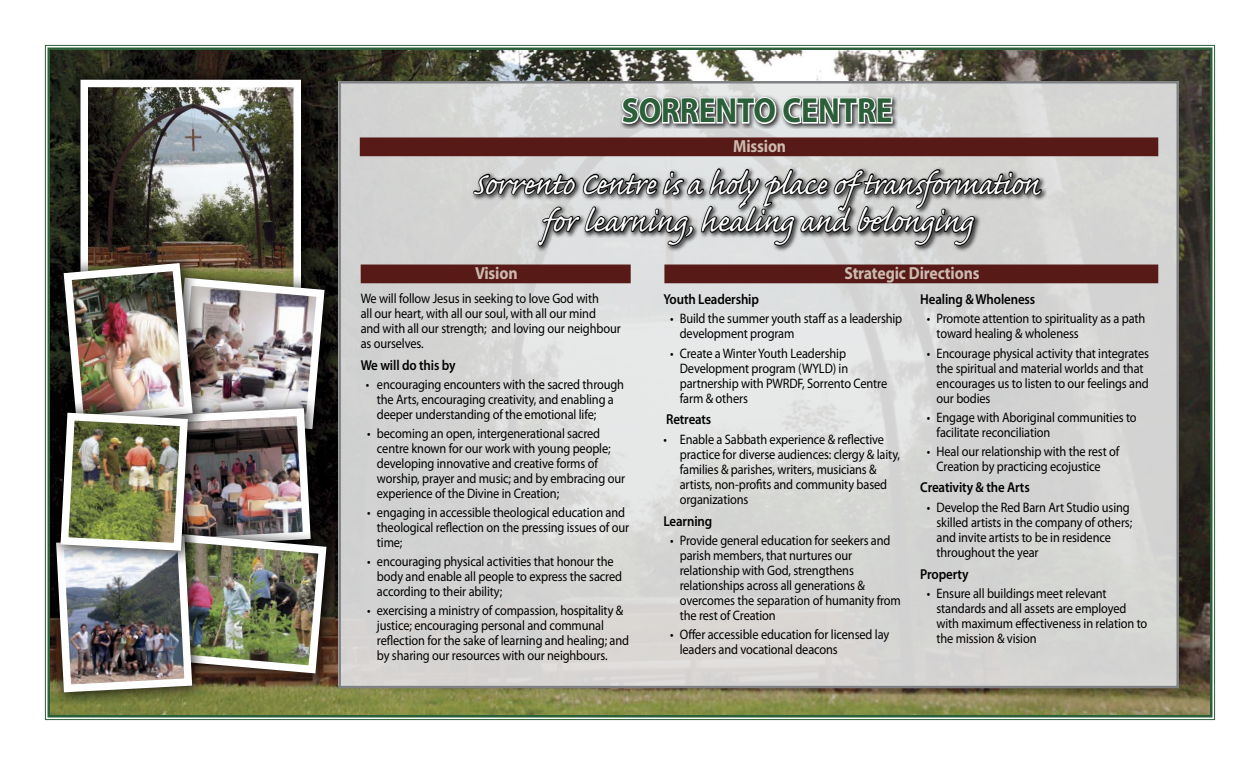
<style>
.page{position:relative;width:1260px;height:765px;background:#fff}
.page>*{position:absolute;margin:0;border:0;box-sizing:border-box;transform-origin:0 0}
.t1{font:40px "Caflisch Script Pro";letter-spacing:-.01em;color:#fff}
.top_line{font:700 35px "Myriad Pro";color:#2a5f39;scale:.9 1}
._4_TEXT_bullets_D_re{font:700 17.5px "Myriad Pro";letter-spacing:-.01em;color:#ccbab1;scale:.9 1}
._4_SUBHEAD_bold{font:600 14.38px "Myriad Pro";letter-spacing:-.01em;color:#000;scale:.9 1}
._4_Text-reg_space{font:13.75px/15px "Myriad Pro";letter-spacing:-.01em;color:#000;scale:.9 1}
</style>
<div class="page">
<div style="left:41px;top:520px;width:165px;height:185px;background:#000;opacity:.75"></div>
<img style="left:45px;top:45px;width:1170px;height:675px">
<p class="top_line" style="left:622px;top:88px;width:302px">SORRENTO CENTRE</p>
<p class="_4_TEXT_bullets_D_re" style="left:733px;top:135px;width:60px">Mission</p>
<p class="t1" style="left:473px;top:163px;width:569px">Sorrento Centre is a holy place of transformation</p>
<p class="t1" style="left:540px;top:201px;width:434px">for learning, healing and belonging</p>
<p class="_4_TEXT_bullets_D_re" style="left:475px;top:262px;width:49px">Vision</p>
<p class="_4_Text-reg_space" style="left:361px;top:291px;width:291px">We will follow Jesus in seeking to love God with<br>all our heart, with all our soul, with all our mind<br>and with all our strength; and loving our neighbour as ourselves.</p>
<p class="_4_SUBHEAD_bold" style="left:361px;top:356px;width:107px">We will do this by</p>
<p class="_4_Text-reg_space" style="left:377px;top:377px;width:276px;text-indent:-11px">• encouraging encounters with the sacred through the Arts, encouraging creativity, and enabling a deeper understanding of the emotional life;</p>
<p class="_4_Text-reg_space" style="left:377px;top:426px;width:277px;text-indent:-10px">• becoming an open, intergenerational sacred centre known for our work with young people; developing innovative and creative forms of worship, prayer and music; and by embracing our experience of the Divine in Creation;</p>
<p class="_4_Text-reg_space" style="left:377px;top:505px;width:282px;text-indent:-10px">• engaging in accessible theological education and theological reflection on the pressing issues of our time;</p>
<p class="_4_Text-reg_space" style="left:377px;top:554px;width:274px;text-indent:-10px">• encouraging physical activities that honour the body and enable all people to express the sacred according to their ability;</p>
<p class="_4_Text-reg_space" style="left:377px;top:603px;width:282px;text-indent:-10px">• exercising a ministry of compassion, hospitality &amp; justice; encouraging personal and communal reflection for the sake of learning and healing; and by sharing our resources with our neighbours.</p>
<p class="_4_TEXT_bullets_D_re" style="left:844px;top:262px;width:152px">Strategic Directions</p>
<p class="_4_SUBHEAD_bold" style="left:664px;top:290px;width:108px">Youth Leadership</p>
<p class="_4_Text-reg_space" style="left:680px;top:311px;width:249px;text-indent:-10px">• Build the summer youth staff as a leadership development program</p>
<p class="_4_Text-reg_space" style="left:680px;top:345px;width:232px;text-indent:-10px">• Create a Winter Youth Leadership<br>Development program (WYLD) in partnership with PWRDF, Sorrento Centre farm &amp; others</p>
<p class="_4_SUBHEAD_bold" style="left:666px;top:410px;width:52px">Retreats</p>
<p class="_4_Text-reg_space" style="left:680px;top:431px;width:246px;text-indent:-16px">• Enable a Sabbath experience &amp; reflective practice for diverse audiences: clergy &amp; laity, families &amp; parishes, writers, musicians &amp; artists, non-profits and community based organizations</p>
<p class="_4_SUBHEAD_bold" style="left:664px;top:512px;width:56px">Learning</p>
<p class="_4_Text-reg_space" style="left:680px;top:533px;width:247px;text-indent:-10px">• Provide general education for seekers and parish members, that nurtures our relationship with God, strengthens relationships across all generations &amp; overcomes the separation of humanity from the rest of Creation</p>
<p class="_4_Text-reg_space" style="left:680px;top:627px;width:234px;text-indent:-10px">• Offer accessible education for licensed lay leaders and vocational deacons</p>
<p class="_4_SUBHEAD_bold" style="left:920px;top:290px;width:129px">Healing &amp; Wholeness</p>
<p class="_4_Text-reg_space" style="left:937px;top:311px;width:234px;text-indent:-10px">• Promote attention to spirituality as a path toward healing &amp; wholeness</p>
<p class="_4_Text-reg_space" style="left:937px;top:345px;width:238px;text-indent:-10px">• Encourage physical activity that integrates the spiritual and material worlds and that encourages us to listen to our feelings and our bodies</p>
<p class="_4_Text-reg_space" style="left:937px;top:409px;width:224px;text-indent:-10px">• Engage with Aboriginal communities to facilitate reconciliation</p>
<p class="_4_Text-reg_space" style="left:937px;top:443px;width:205px;text-indent:-10px">• Heal our relationship with the rest of<br>Creation by practicing ecojustice</p>
<p class="_4_SUBHEAD_bold" style="left:920px;top:478px;width:123px">Creativity &amp; the Arts</p>
<p class="_4_Text-reg_space" style="left:937px;top:500px;width:219px;text-indent:-10px">• Develop the Red Barn Art Studio using skilled artists in the company of others; and invite artists to be in residence throughout the year</p>
<p class="_4_SUBHEAD_bold" style="left:920px;top:565px;width:55px">Property</p>
<p class="_4_Text-reg_space" style="left:937px;top:586px;width:236px;text-indent:-10px">• Ensure all buildings meet relevant standards and all assets are employed with maximum effectiveness in relation to the mission &amp; vision</p>
</div>
